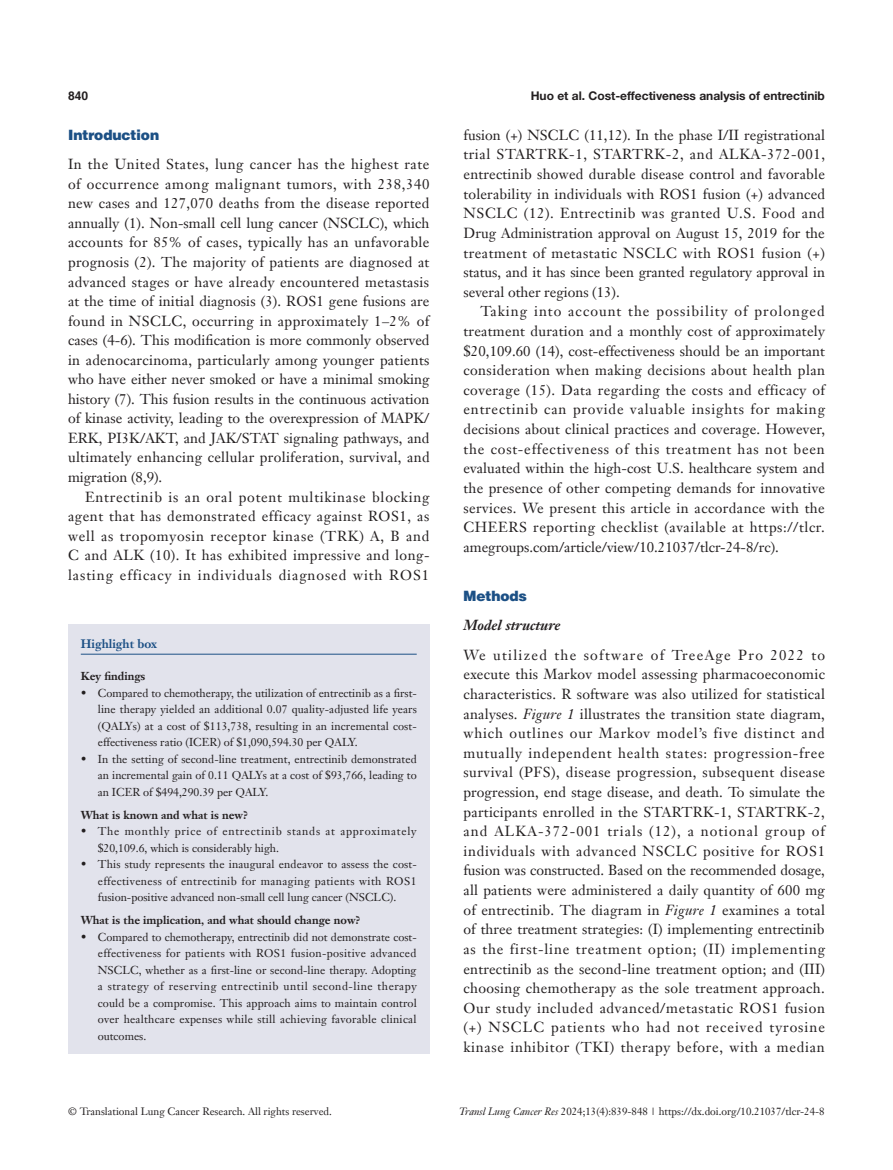
<style>
.page{position:relative;width:893px;height:1170px;background:#fff}
.page>*{position:absolute;margin:0;border:0;box-sizing:border-box;transform-origin:0 0}
.t1{font:14.25px/19.6px "Janson Text LT";letter-spacing:.025em;color:#231f20;text-align:justify}
._2ji-6_5{font:italic 700 14.25px "Janson Text LT";color:#231f20}
._1ji-zhengti{font:900 14.25px "Helvetica";color:#1c5085}
._1ji-6_5{font:900 14.25px "Helvetica";color:#1c5085}
.t2{font:700 12px "Helvetica Neue LT Pro";color:#231f20}
.Cite{font:700 12px "Janson Text LT";color:#1c5085}
.t3{font:700 12px "Helvetica";color:#231f20}
.box-zhengwen{font:11.25px/16.5px "Janson Text LT";color:#231f20;text-align:justify}
.box-zhengwen-2{font:11.25px/16.5px "Janson Text LT";letter-spacing:.065em;color:#231f20}
.box-biaoti-1_5mm{font:700 11.25px "Janson Text LT";color:#231f20}
.box-biaoti{font:700 11.25px "Janson Text LT";color:#231f20}
.t4{font:10.5px "Janson Text LT";color:#231f20}
.s1{font-style:italic}
</style>
<div class="page">
<div style="left:68px;top:624px;width:361px;height:429px;background:#e2e3ec"></div>
<hr style="left:81px;top:653px;width:336px;height:1px;background:#1c5085">
<p class="t3" style="left:68px;top:88px;width:22px">840</p>
<p class="t2" style="left:531px;top:88px;width:296px">Huo et al. Cost-effectiveness analysis of entrectinib</p>
<p class="_1ji-zhengti" style="left:68px;top:126px;width:93px">Introduction</p>
<p class="t1" style="left:68px;top:154px;width:363px">In the United States, lung cancer has the highest rate of occurrence among malignant tumors, with 238,340 new cases and 127,070 deaths from the disease reported annually (1). Non-small cell lung cancer (NSCLC), which accounts for 85% of cases, typically has an unfavorable prognosis (2). The majority of patients are diagnosed at advanced stages or have already encountered metastasis at the time of initial diagnosis (3). ROS1 gene fusions are found in NSCLC, occurring in approximately 1–2% of cases (4-6). This modification is more commonly observed in adenocarcinoma, particularly among younger patients who have either never smoked or have a minimal smoking history (7). This fusion results in the continuous activation of kinase activity, leading to the overexpression of MAPK/ ERK, PI3K/AKT, and JAK/STAT signaling pathways, and ultimately enhancing cellular proliferation, survival, and migration (8,9).</p>
<p class="t1" style="left:68px;top:486px;width:363px;text-indent:17px">Entrectinib is an oral potent multikinase blocking agent that has demonstrated efficacy against ROS1, as well as tropomyosin receptor kinase (TRK) A, B and C and ALK (10). It has exhibited impressive and long&shy;lasting efficacy in individuals diagnosed with ROS1</p>
<p class="Cite" style="left:81px;top:636px;width:78px">Highlight box</p>
<p class="box-biaoti" style="left:81px;top:669px;width:66px">Key findings</p>
<p class="box-zhengwen" style="left:98px;top:684px;width:321px;text-indent:-17px">• Compared to chemotherapy, the utilization of entrectinib as a first&shy;line therapy yielded an additional 0.07 quality-adjusted life years (QALYs) at a cost of $113,738, resulting in an incremental cost&shy;effectiveness ratio (ICER) of $1,090,594.30 per QALY.</p>
<p class="box-zhengwen" style="left:98px;top:750px;width:320px;text-indent:-17px">• In the setting of second-line treatment, entrectinib demonstrated an incremental gain of 0.11 QALYs at a cost of $93,766, leading to an ICER of $494,290.39 per QALY.</p>
<p class="box-biaoti-1_5mm" style="left:81px;top:807px;width:169px">What is known and what is new?</p>
<p class="box-zhengwen-2" style="left:98px;top:822px;width:320px;text-indent:-17px">• The monthly price of entrectinib stands at approximately $20,109.6, which is considerably high.</p>
<p class="box-zhengwen" style="left:98px;top:855px;width:321px;text-indent:-17px">• This study represents the inaugural endeavor to assess the cost&shy;effectiveness of entrectinib for managing patients with ROS1 fusion-positive advanced non-small cell lung cancer (NSCLC).</p>
<p class="box-biaoti-1_5mm" style="left:81px;top:912px;width:281px">What is the implication, and what should change now?</p>
<p class="box-zhengwen" style="left:98px;top:928px;width:320px;text-indent:-17px">• Compared to chemotherapy, entrectinib did not demonstrate cost&shy;effectiveness for patients with ROS1 fusion-positive advanced NSCLC, whether as a first-line or second-line therapy. Adopting a strategy of reserving entrectinib until second-line therapy could be a compromise. This approach aims to maintain control over healthcare expenses while still achieving favorable clinical outcomes.</p>
<p class="t1" style="left:463px;top:125px;width:363px">fusion (+) NSCLC (11,12). In the phase I/II registrational trial STARTRK-1, STARTRK-2, and ALKA-372-001, entrectinib showed durable disease control and favorable tolerability in individuals with ROS1 fusion (+) advanced NSCLC (12). Entrectinib was granted U.S. Food and Drug Administration approval on August 15, 2019 for the treatment of metastatic NSCLC with ROS1 fusion (+) status, and it has since been granted regulatory approval in several other regions (13).</p>
<p class="t1" style="left:463px;top:301px;width:363px;text-indent:17px">Taking into account the possibility of prolonged treatment duration and a monthly cost of approximately $20,109.60 (14), cost-effectiveness should be an important consideration when making decisions about health plan coverage (15). Data regarding the costs and efficacy of entrectinib can provide valuable insights for making decisions about clinical practices and coverage. However, the cost-effectiveness of this treatment has not been evaluated within the high-cost U.S. healthcare system and the presence of other competing demands for innovative services. We present this article in accordance with the CHEERS reporting checklist (available at https://tlcr. amegroups.com/article/view/10.21037/tlcr-24-8/rc).</p>
<p class="_1ji-6_5" style="left:463px;top:586px;width:65px">Methods</p>
<p class="_2ji-6_5" style="left:463px;top:616px;width:99px">Model structure</p>
<p class="t1" style="left:463px;top:644px;width:363px">We utilized the software of TreeAge Pro 2022 to execute this Markov model assessing pharmacoeconomic characteristics. R software was also utilized for statistical analyses. <span class="s1">Figure 1</span> illustrates the transition state diagram, which outlines our Markov model’s five distinct and mutually independent health states: progression-free survival (PFS), disease progression, subsequent disease progression, end stage disease, and death. To simulate the participants enrolled in the STARTRK-1, STARTRK-2, and ALKA-372-001 trials (12), a notional group of individuals with advanced NSCLC positive for ROS1 fusion was constructed. Based on the recommended dosage, all patients were administered a daily quantity of 600 mg of entrectinib. The diagram in <span class="s1">Figure 1</span> examines a total of three treatment strategies: (I) implementing entrectinib as the first-line treatment option; (II) implementing entrectinib as the second-line treatment option; and (III) choosing chemotherapy as the sole treatment approach.<br>Our study included advanced/metastatic ROS1 fusion (+) NSCLC patients who had not received tyrosine kinase inhibitor (TKI) therapy before, with a median</p>
<p class="t4" style="left:68px;top:1104px;width:265px">© Translational Lung Cancer Research. All rights reserved.</p>
<p class="t4" style="left:459px;top:1104px;width:367px"><span class="s1">Transl Lung Cancer Res</span> 2024;13(4):839-848 | https://dx.doi.org/10.21037/tlcr-24-8</p>
</div>
